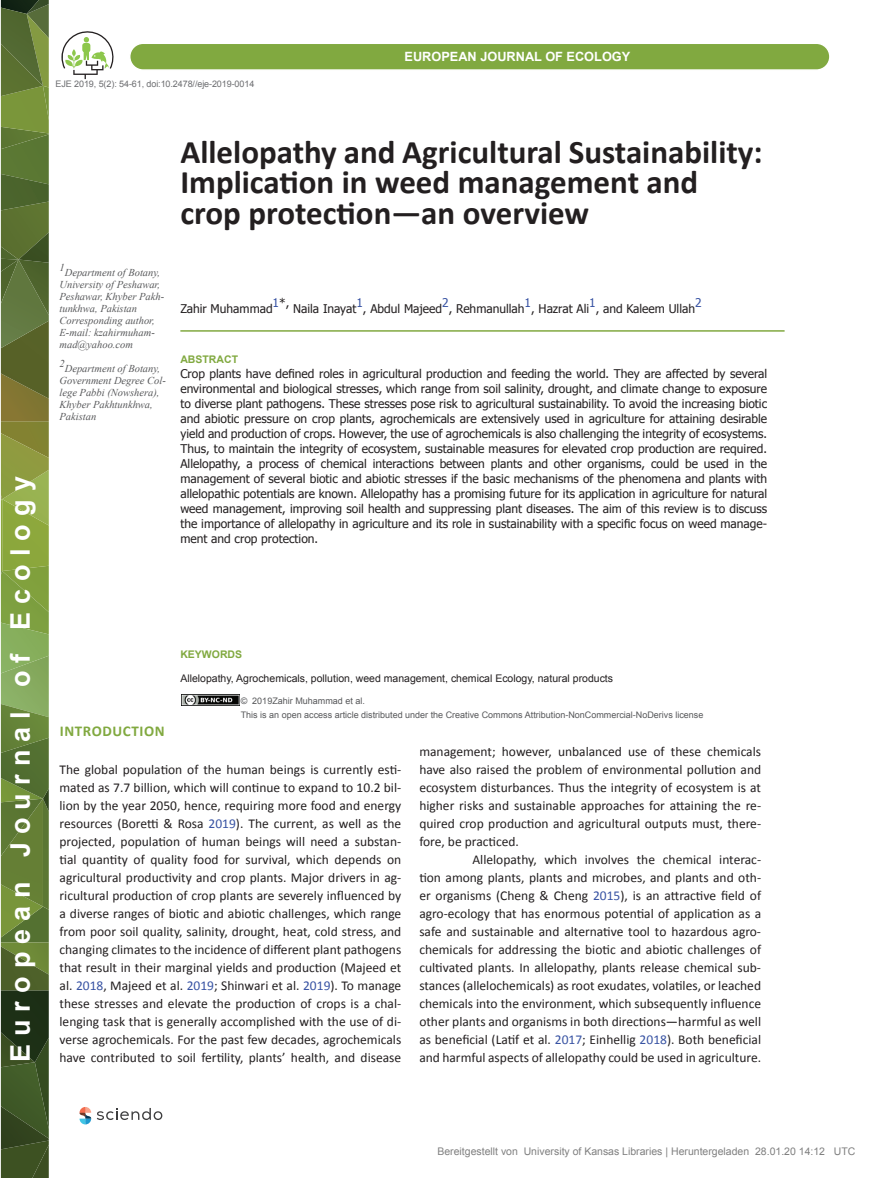
<style>
.page{position:relative;width:893px;height:1178px;background:#fff}
.page>*{position:absolute;margin:0;border:0;box-sizing:border-box;transform-origin:0 0}
.t1{font:700 33px/30.6px "Calibri";color:#231f20}
.t2{font:700 27px "Arial";letter-spacing:.3em;color:#fff}
.t3{font:700 15px "Calibri";letter-spacing:.04em;color:#81a940}
.t4{font:13.5px/18px "Calibri";color:#231f20;text-align:justify}
.t5{font:700 12.75px "Arial";color:#fff}
.t6{font:12px/15px "Tahoma";color:#231f20;text-align:justify}
.t7{font:12px "Tahoma";color:#3853a3}
.t8{font:italic 10.5px/12px "Times New Roman";color:#57585a}
.t9{font:10.5px "Arial";color:#231f20}
.t10{font:10.5px "Arial";color:#808080}
.t11{font:700 10.5px "Arial";color:#81a940}
.t12{font:9px/13.5px "Arial";color:#57585a}
.t13{font:9px "Arial";letter-spacing:-.01em;color:#6c6d70}
.s1{font-style:inherit}
.s2{color:#3853a3}
</style>
<div class="page">
<svg style="left:1px;top:0;width:48px;height:1178px;background:#627936"></svg>
<div style="left:130px;top:43px;width:700px;height:27px;background:#81a940;border-radius:13px"></div>
<div style="left:129px;top:43px;width:702px;height:28px;border:2px solid #fff;border-radius:13px"></div>
<svg style="left:61px;top:31px;width:53px;height:48px"></svg>
<hr style="left:180px;top:330px;width:605px;height:2px;background:#81a940">
<svg style="left:80px;top:1107px;width:11px;height:17px"></svg>
<svg style="left:97px;top:1108px;width:65px;height:12px"></svg>
<img style="left:182px;top:695px;width:57px;height:11px">
<h2 class="t2" style="left:2px;top:1062px;width:587px;rotate:-90deg">European Journal of Ecology</h2>
<p class="t13" style="left:56px;top:78px;width:200px">EJE 2019, 5(2): 54-61, doi:10.2478//eje-2019-001<span class="s1">4</span></p>
<p class="t5" style="left:405px;top:48px;width:227px">EUROPEAN JOURNAL OF ECOLOGY</p>
<h1 class="t1" style="left:180px;top:136px;width:584px">Allelopathy and Agricultural Sustainability:<br>Implication in weed management and crop protection—an overview</h1>
<p class="t8" style="left:60px;top:266px;width:106px">1Department of Botany,<br>University of Peshawar,<br>Peshawar, Khyber Pakh&shy;tunkhwa, Pakistan<br>Corresponding author,<br>E-mail: kzahirmuham&shy;mad@yahoo.com</p>
<p class="t8" style="left:60px;top:362px;width:108px">2Department of Botany,<br>Government Degree Col&shy;lege Pabbi (Nowshera),<br>Khyber Pakhtunkhwa,<br>Pakistan</p>
<p class="t6" style="left:180px;top:365px;width:588px">Crop plants have defined roles in agricultural production and feeding the world. They are affected by several environmental and biological stresses, which range from soil salinity, drought, and climate change to exposure to diverse plant pathogens. These stresses pose risk to agricultural sustainability. To avoid the increasing biotic and abiotic pressure on crop plants, agrochemicals are extensively used in agriculture for attaining desirable yield and production of crops. However, the use of agrochemicals is also challenging the integrity of ecosystems.<br>Thus, to maintain the integrity of ecosystem, sustainable measures for elevated crop production are required.<br>Allelopathy, a process of chemical interactions between plants and other organisms, could be used in the management of several biotic and abiotic stresses if the basic mechanisms of the phenomena and plants with allelopathic potentials are known. Allelopathy has a promising future for its application in agriculture for natural weed management, improving soil health and suppressing plant diseases. The aim of this review is to discuss the importance of allelopathy in agriculture and its role in sustainability with a specific focus on weed manage&shy;ment and crop protection.</p>
<p class="t6" style="left:180px;top:301px;width:94px">Zahir Muhammad</p>
<p class="t6" style="left:273px;top:295px;width:18px"><span class="s2">1</span>*,</p>
<p class="t7" style="left:442px;top:295px;width:8px">2</p>
<p class="t7" style="left:695px;top:295px;width:8px">2</p>
<p class="t7" style="left:356px;top:295px;width:8px">1</p>
<p class="t7" style="left:525px;top:295px;width:8px">1</p>
<p class="t7" style="left:589px;top:295px;width:8px">1</p>
<p class="t6" style="left:293px;top:301px;width:65px">Naila Inayat</p>
<p class="t6" style="left:363px;top:301px;width:81px">, Abdul Majeed</p>
<p class="t6" style="left:449px;top:301px;width:77px">, Rehmanullah</p>
<p class="t6" style="left:531px;top:301px;width:59px">, Hazrat Ali</p>
<p class="t6" style="left:596px;top:301px;width:101px">, and Kaleem Ullah</p>
<p class="t11" style="left:180px;top:352px;width:59px">ABSTRACT</p>
<p class="t3" style="left:60px;top:721px;width:106px">INTRODUCTION</p>
<p class="t11" style="left:180px;top:647px;width:63px">KEYWORDS</p>
<p class="t12" style="left:241px;top:694px;width:464px">© 2019Zahir Muhammad et al.<br>This is an open access article distributed under the Creative Commons Attribution-NonCommercial-NoDerivs license</p>
<p class="t9" style="left:180px;top:671px;width:434px">Allelopathy, Agrochemicals, pollution, weed management, chemical Ecology, natural products</p>
<p class="t4" style="left:60px;top:761px;width:343px">The global population of the human beings is currently esti&shy;mated as 7.7 billion, which will continue to expand to 10.2 bil&shy;lion by the year 2050, hence, requiring more food and energy resources (Boretti &amp; Rosa <span class="s2">2019</span>). The current, as well as the projected, population of human beings will need a substan&shy;tial quantity of quality food for survival, which depends on agricultural productivity and crop plants. Major drivers in ag&shy;ricultural production of crop plants are severely influenced by a diverse ranges of biotic and abiotic challenges, which range from poor soil quality, salinity, drought, heat, cold stress, and changing climates to the incidence of different plant pathogens that result in their marginal yields and production (Majeed et al. <span class="s2">2018</span>, Majeed et al. <span class="s2">2019</span>; Shinwari et al. <span class="s2">2019</span>). To manage these stresses and elevate the production of crops is a chal&shy;lenging task that is generally accomplished with the use of di&shy;verse agrochemicals. For the past few decades, agrochemicals have contributed to soil fertility, plants’ health, and disease</p>
<p class="t4" style="left:419px;top:742px;width:343px">management; however, unbalanced use of these chemicals have also raised the problem of environmental pollution and ecosystem disturbances. Thus the integrity of ecosystem is at higher risks and sustainable approaches for attaining the re&shy;quired crop production and agricultural outputs must, there&shy;fore, be practiced.</p>
<p class="t4" style="left:419px;top:850px;width:343px;text-indent:53px">Allelopathy, which involves the chemical interac&shy;tion among plants, plants and microbes, and plants and oth&shy;er organisms (Cheng &amp; Cheng <span class="s2">2015</span>), is an attractive field of agro-ecology that has enormous potential of application as a safe and sustainable and alternative tool to hazardous agro&shy;chemicals for addressing the biotic and abiotic challenges of cultivated plants. In allelopathy, plants release chemical sub&shy;stances (allelochemicals) as root exudates, volatiles, or leached chemicals into the environment, which subsequently influence other plants and organisms in both directions—harmful as well as beneficial (Latif et al. <span class="s2">2017</span>; Einhellig <span class="s2">2018</span>). Both beneficial and harmful aspects of allelopathy could be used in agriculture.</p>
<p class="t10" style="left:437px;top:1148px;width:419px">Bereitgestellt von University of Kansas Libraries | Heruntergeladen 28.01.20 14:12 UTC</p>
</div>
